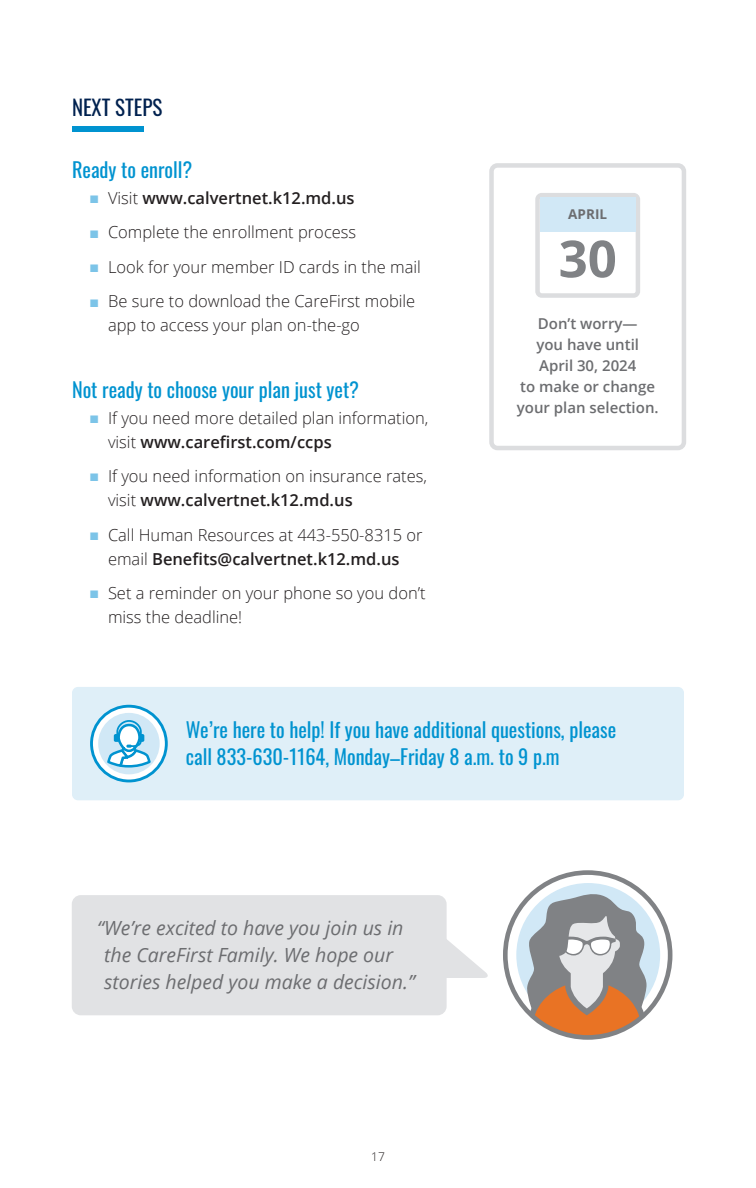
<style>
.page{position:relative;width:756px;height:1188px;background:#fff}
.page>*{position:absolute;margin:0;border:0;box-sizing:border-box;transform-origin:0 0}
.t1{font:700 51px "Open Sans";color:#808285}
.OE-Page_Intro{font:21px "Oswald";color:#00214f}
.OE-H2_Header{font:20.25px/27px "Oswald";color:#0093d0}
.OE-Persona_Quote{font:italic 19.5px/27px "Open Sans";color:#6c6d70}
.t2{font:300 16.5px/24px "Open Sans";color:#231f20}
.t3{font:600 16.5px "Open Sans";color:#231f20}
.t4{font:600 15px/21px "Open Sans";color:#6c6d70;text-align:center}
.ALL-ItemNumber{font:700 13.5px "Open Sans";color:#6c6d70}
.t5{font:300 12px "Open Sans";color:#231f20}
.s1{color:#7cc4e8}
.s2{font-weight:300}
.s3{font-weight:600}
</style>
<div class="page">
<div style="left:72px;top:687px;width:612px;height:113px;background:#dfeff8;border-radius:6px"></div>
<div style="left:489px;top:163px;width:197px;height:287px;border:4px solid #dcdddf;border-radius:6px"></div>
<div style="left:535px;top:193px;width:105px;height:105px;border:4px solid #dcdddf;border-radius:4px"></div>
<div style="left:540px;top:197px;width:96px;height:35px;background:#d1e8f6"></div>
<svg style="left:447px;top:940px;width:41px;height:38px"></svg>
<svg style="left:92px;top:706px;width:74px;height:75px"></svg>
<div style="left:90px;top:705px;width:78px;height:77px;border:3px solid #0093d0;border-radius:50%"></div>
<div style="left:98px;top:713px;width:62px;height:61px;background:#d1e8f6;border-radius:50%"></div>
<svg style="left:105px;top:719px;width:47px;height:50px"></svg>
<div style="left:72px;top:895px;width:375px;height:120px;background:#e1e2e4;border-radius:9px"></div>
<svg style="left:516px;top:883px;width:144px;height:154px"></svg>
<div style="left:503px;top:870px;width:169px;height:170px;border:5px solid #808285;border-radius:50%"></div>
<div style="left:72px;top:126px;width:72px;height:6px;background:#0093d0"></div>
<p class="OE-Page_Intro" style="left:72px;top:89px;width:92px">NEXT STEPS</p>
<p class="OE-H2_Header" style="left:72px;top:155px;width:122px">Ready to enroll?</p>
<p class="t3" style="left:90px;top:187px;width:266px"><span class="s1">■</span> <span class="s2">Visit</span> www.calvertnet.k12.md.us</p>
<p class="t2" style="left:90px;top:220px;width:268px"><span class="s1">■</span> Complete the enrollment process</p>
<p class="t2" style="left:90px;top:254px;width:332px"><span class="s1">■</span> Look for your member ID cards in the mail</p>
<p class="t2" style="left:108px;top:289px;width:309px;text-indent:-18px"><span class="s1">■</span> Be sure to download the CareFirst mobile app to access your plan on-the-go</p>
<p class="OE-H2_Header" style="left:72px;top:374px;width:289px">Not ready to choose your plan just yet?</p>
<p class="t2" style="left:108px;top:405px;width:322px;text-indent:-18px"><span class="s1">■</span> If you need more detailed plan information, visit <span class="s3">www.carefirst.com/ccps</span></p>
<p class="t2" style="left:108px;top:464px;width:321px;text-indent:-18px"><span class="s1">■</span> If you need information on insurance rates, visit <span class="s3">www.calvertnet.k12.md.us</span></p>
<p class="t2" style="left:90px;top:522px;width:334px;text-align:center"><span class="s1">■</span> Call Human Resources at 443-550-8315 or email <span class="s3">Benefits@calvertnet.k12.md.us</span></p>
<p class="t2" style="left:108px;top:581px;width:319px;text-indent:-18px"><span class="s1">■</span> Set a reminder on your phone so you don’t miss the deadline!</p>
<p class="ALL-ItemNumber" style="left:568px;top:204px;width:40px">APRIL</p>
<p class="t1" style="left:559px;top:223px;width:60px">30</p>
<p class="t4" style="left:517px;top:313px;width:143px">Don’t worry—<br>you have until<br>April 30, 2024<br>to make or change your plan selection.</p>
<p class="OE-H2_Header" style="left:186px;top:715px;width:432px">We’re here to help! If you have additional questions, please call 833-630-1164, Monday–Friday 8 a.m. to 9 p.m</p>
<p class="OE-Persona_Quote" style="left:104px;top:914px;width:312px;text-indent:-7px">“We’re excited to have you join us in the CareFirst Family. We hope our stories helped you make a decision.”</p>
<p class="t5" style="left:371px;top:1149px;width:15px">17</p>
</div>
